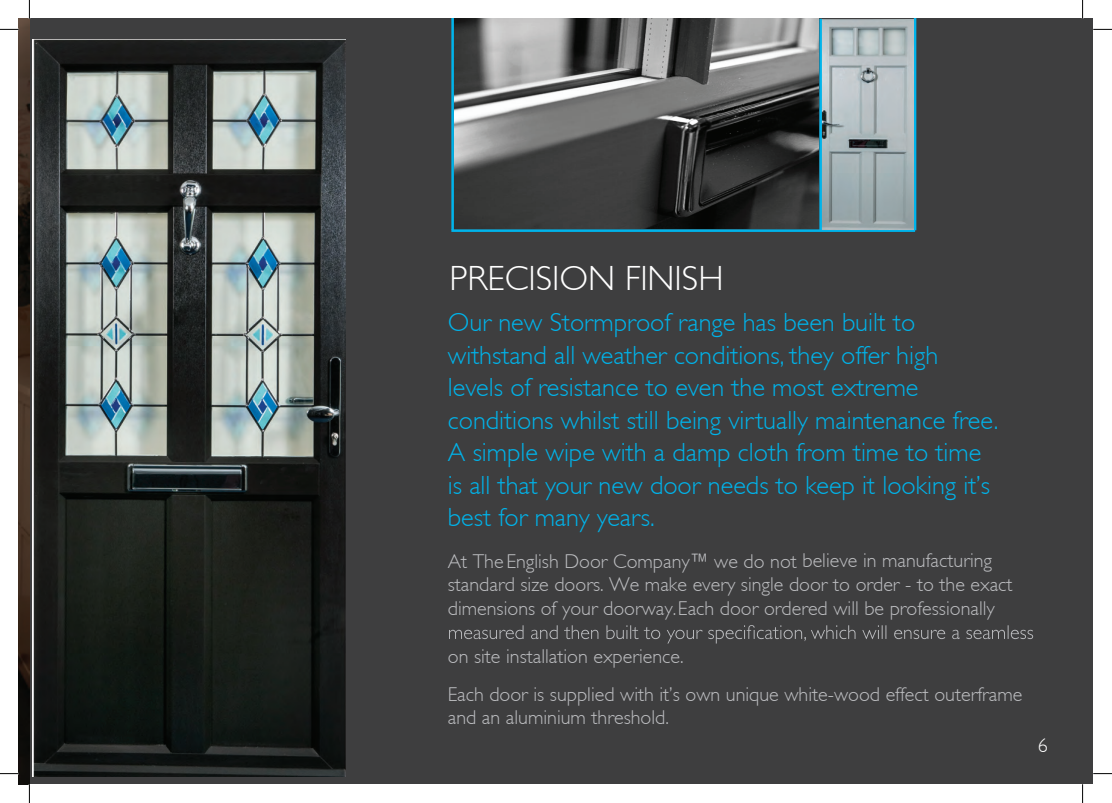
<style>
.page{position:relative;width:1112px;height:803px;background:#fff}
.page>*{position:absolute;margin:0;border:0;box-sizing:border-box;transform-origin:0 0}
.t1{font:300 35px "Gill Sans";color:#fff}
.t2{font:300 26.25px/32.5px "Gill Sans";color:#00b3ea}
.t3{font:300 20px/23.8px "Gill Sans";color:#bcbdc0}
.t4{font:300 20px "Gill Sans";color:#fff}
</style>
<div class="page">
<div style="left:26px;top:19px;width:1066px;height:765px;background:#3e3e3f"></div>
<svg style="left:449px;top:625px;width:583px;height:18px"></svg>
<hr style="left:451px;top:229px;width:463px;height:3px;background:#00b4eb">
<img style="left:19px;top:19px;width:10px;height:765px">
<hr style="left:451px;top:19px;width:3px;height:211px;background:#00b4eb">
<hr style="left:913px;top:19px;width:3px;height:211px;background:#00b4eb">
<svg style="left:0;top:29px;width:19px;height:1px"></svg>
<svg style="left:1092px;top:29px;width:19px;height:1px"></svg>
<svg style="left:0;top:773px;width:19px;height:1px"></svg>
<svg style="left:1092px;top:773px;width:19px;height:1px"></svg>
<svg style="left:29px;top:0;width:1px;height:19px"></svg>
<svg style="left:29px;top:784px;width:1px;height:19px"></svg>
<svg style="left:1081px;top:0;width:2px;height:19px"></svg>
<svg style="left:1082px;top:784px;width:1px;height:19px"></svg>
<img style="left:821px;top:20px;width:92px;height:210px">
<hr style="left:819px;top:19px;width:2px;height:212px;background:#00b4eb">
<img style="left:454px;top:19px;width:364px;height:209px">
<img style="left:33px;top:39px;width:312px;height:738px">
<p class="t1" style="left:449px;top:258px;width:275px">PRECISION FINISH</p>
<p class="t2" style="left:447px;top:307px;width:552px">Our new Stormproof range has been built to withstand all weather conditions, they offer high levels of resistance to even the most extreme conditions whilst still being virtually maintenance free.<br>A simple wipe with a damp cloth from time to time is all that your new door needs to keep it looking it’s best for many years.</p>
<p class="t3" style="left:447px;top:549px;width:566px">At The English Door Company™ we do not believe in manufacturing standard size doors. We make every single door to order - to the exact dimensions of your doorway. Each door ordered will be professionally</p>
<p class="t3" style="left:447px;top:637px;width:576px;line-height:38px">on site installation experience.<br>Each door is supplied with it’s own unique white-wood effect outerframe</p>
<p class="t3" style="left:447px;top:706px;width:222px">and an aluminium threshold.</p>
<p class="t4" style="left:1037px;top:734px;width:11px">6</p>
</div>
